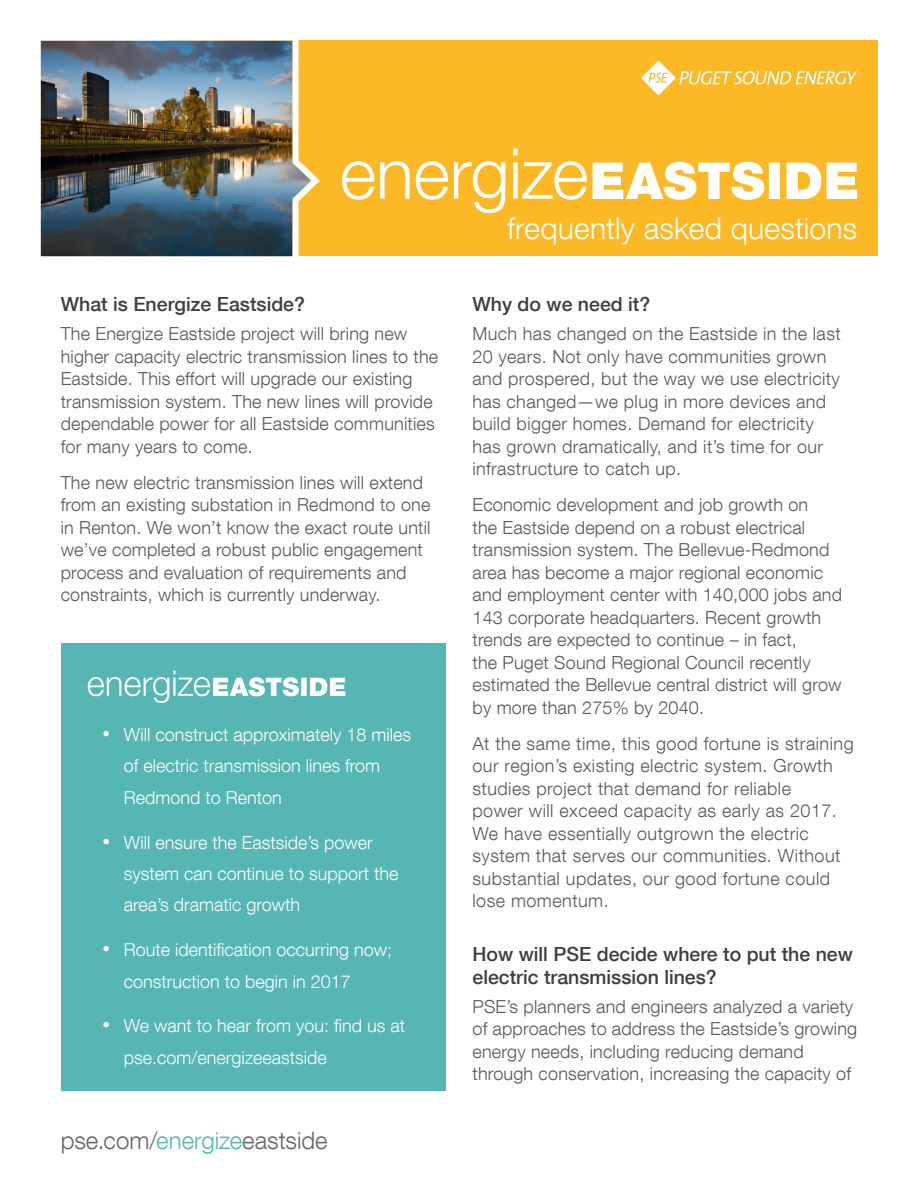
<style>
.page{position:relative;width:918px;height:1188px;background:#fff}
.page>*{position:absolute;margin:0;border:0;box-sizing:border-box;transform-origin:0 0}
.FactSheet_Bio_Subtit{font:300 30px "Helvetica Neue LT Com";letter-spacing:.01em;color:#fff}
.t1{font:300 24px "Helvetica Neue LT Com";color:#63656a}
.Paragraph_headline{font:500 19.5px/22.5px "Helvetica Neue LT Com";color:#3e3e3f}
.Body_Copy{font:300 18px/22.5px "Helvetica Neue LT Com";letter-spacing:.01em;color:#57585a}
.t2{font:300 18px/31.3px "Helvetica Neue LT Com";color:#fff}
.s1{font-family:"Akzidenz Grotesk BE";font-weight:400;font-size:21px}
.s2{color:#55b6b3}
</style>
<div class="page">
<div style="left:165px;top:40px;width:713px;height:216px;background:#fcb825"></div>
<svg style="left:593px;top:162px;width:264px;height:38px"></svg>
<svg style="left:342px;top:148px;width:245px;height:65px"></svg>
<img style="left:40px;top:40px;width:280px;height:217px">
<div style="left:61px;top:644px;width:385px;height:447px;background:#55b6b3"></div>
<svg style="left:88px;top:671px;width:257px;height:32px"></svg>
<svg style="left:641px;top:61px;width:216px;height:34px"></svg>
<p class="Paragraph_headline" style="left:61px;top:293px;width:246px">What is Energize Eastside?</p>
<p class="Body_Copy" style="left:61px;top:322px;width:379px">The Energize Eastside project will bring new higher capacity electric transmission lines to the Eastside. This effort will upgrade our existing transmission system. The new lines will provide dependable power for all Eastside communities for many years to come.</p>
<p class="Body_Copy" style="left:61px;top:471px;width:371px">The new electric transmission lines will extend from an existing substation in Redmond to one in Renton. We won’t know the exact route until we’ve completed a robust public engagement process and evaluation of requirements and constraints, which is currently underway.</p>
<p class="t2" style="left:124px;top:719px;width:289px;text-indent:-21px"><span class="s1">•</span> Will construct approximately 18 miles of electric transmission lines from<br>Redmond to Renton</p>
<p class="t2" style="left:124px;top:826px;width:276px;text-indent:-21px"><span class="s1">•</span> Will ensure the Eastside’s power system can continue to support the area’s dramatic growth</p>
<p class="t2" style="left:124px;top:934px;width:270px;text-indent:-21px"><span class="s1">•</span> Route identification occurring now; construction to begin in 2017</p>
<p class="t2" style="left:124px;top:1010px;width:283px;text-indent:-21px"><span class="s1">•</span> We want to hear from you: find us at pse.com/energizeeastside</p>
<p class="t1" style="left:61px;top:1126px;width:268px">pse.com/<span class="s2">energize</span>eastside</p>
<p class="FactSheet_Bio_Subtit" style="left:507px;top:210px;width:352px">frequently asked questions</p>
<p class="Paragraph_headline" style="left:472px;top:293px;width:179px">Why do we need it?</p>
<p class="Body_Copy" style="left:472px;top:322px;width:370px">Much has changed on the Eastside in the last 20 years. Not only have communities grown and prospered, but the way we use electricity has changed—we plug in more devices and build bigger homes. Demand for electricity has grown dramatically, and it’s time for our infrastructure to catch up.</p>
<p class="Body_Copy" style="left:472px;top:493px;width:371px">Economic development and job growth on<br>the Eastside depend on a robust electrical transmission system. The Bellevue-Redmond area has become a major regional economic and employment center with 140,000 jobs and 143 corporate headquarters. Recent growth trends are expected to continue – in fact,<br>the Puget Sound Regional Council recently estimated the Bellevue central district will grow by more than 275% by 2040.</p>
<p class="Body_Copy" style="left:472px;top:732px;width:383px">At the same time, this good fortune is straining our region’s existing electric system. Growth studies project that demand for reliable<br>power will exceed capacity as early as 2017.<br>We have essentially outgrown the electric system that serves our communities. Without substantial updates, our good fortune could lose momentum.</p>
<p class="Paragraph_headline" style="left:472px;top:943px;width:382px">How will PSE decide where to put the new electric transmission lines?</p>
<p class="Body_Copy" style="left:472px;top:995px;width:386px">PSE’s planners and engineers analyzed a variety of approaches to address the Eastside’s growing energy needs, including reducing demand through conservation, increasing the capacity of</p>
</div>
